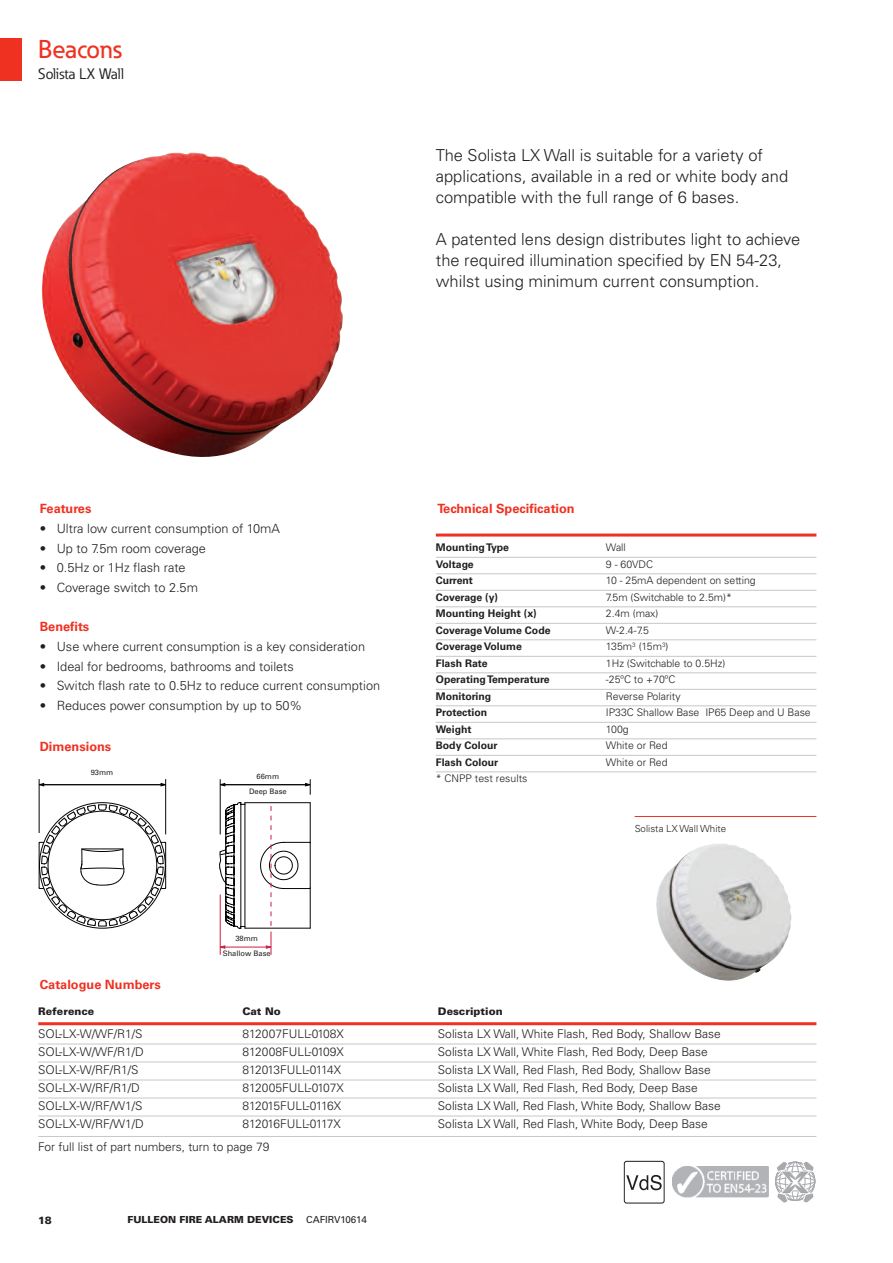
<style>
.page{position:relative;width:893px;height:1263px;background:#fff}
.page>*{position:absolute;margin:0;border:0;box-sizing:border-box;transform-origin:0 0}
.t1{font:500 25.5px "Eaton";color:#ef3122}
.t2{font:300 16.5px/21px "Univers LT Std";color:#231f20}
.t3{font:15px "Eaton";color:#231f20}
.t4{font:300 12.75px "Univers LT Std";color:#231f20}
.t5{font:700 12.75px "Univers LT Std";color:#ef3122}
.t6{font:300 12px "Univers LT Std";color:#231f20}
.t7{font:300 10.5px "Univers LT Std";color:#231f20}
.t8{font:700 10.5px "Univers LT Std";color:#231f20}
.t9{font:900 10.5px "Univers LT Std";color:#231f20}
.t10{font:700 10.5px "Univers LT Std";letter-spacing:-.02em;color:#231f20}
.t11{font:900 9.75px "Univers LT Std";color:#231f20}
.t12{font:300 9.75px "Univers LT Std";color:#231f20}
.t13{font:9.75px "Univers LT Std";color:#231f20}
.t14{font:7.5px/15px "Univers LT Std";color:#231f20;text-align:center}
</style>
<div class="page">
<div style="left:0;top:38px;width:21px;height:43px;background:#ef3122"></div>
<hr style="left:38px;top:1022px;width:778px;height:3px;background:#ef3122">
<hr style="left:38px;top:1044px;width:778px;height:1px;background:#c7c7cc">
<hr style="left:38px;top:1062px;width:778px;height:1px;background:#c7c7cc">
<hr style="left:38px;top:1080px;width:778px;height:1px;background:#c7c7cc">
<hr style="left:38px;top:1098px;width:778px;height:1px;background:#c7c7cc">
<hr style="left:38px;top:1116px;width:778px;height:1px;background:#c7c7cc">
<hr style="left:38px;top:1136px;width:778px;height:1px;background:#c7c7cc">
<svg style="left:39px;top:802px;width:127px;height:127px"></svg>
<hr style="left:39px;top:779px;width:1px;height:54px;background:#050504">
<hr style="left:165px;top:779px;width:1px;height:55px;background:#050504">
<hr style="left:220px;top:779px;width:1px;height:55px;background:#050504">
<hr style="left:225px;top:784px;width:81px;height:1px;background:#050504">
<svg style="left:305px;top:779px;width:6px;height:16px"></svg>
<svg style="left:219px;top:783px;width:6px;height:3px"></svg>
<hr style="left:44px;top:784px;width:117px;height:1px;background:#050504">
<svg style="left:161px;top:783px;width:6px;height:3px"></svg>
<svg style="left:39px;top:783px;width:5px;height:3px"></svg>
<svg style="left:219px;top:802px;width:92px;height:153px"></svg>
<img style="left:42px;top:152px;width:301px;height:305px">
<hr style="left:436px;top:533px;width:380px;height:3px;background:#ef3122">
<hr style="left:436px;top:557px;width:380px;height:1px;background:#c7c7cc">
<hr style="left:436px;top:573px;width:380px;height:1px;background:#c7c7cc">
<hr style="left:436px;top:590px;width:380px;height:1px;background:#c7c7cc">
<hr style="left:436px;top:606px;width:380px;height:1px;background:#c7c7cc">
<hr style="left:436px;top:623px;width:380px;height:1px;background:#c7c7cc">
<hr style="left:436px;top:639px;width:380px;height:1px;background:#c7c7cc">
<hr style="left:436px;top:656px;width:380px;height:1px;background:#c7c7cc">
<hr style="left:436px;top:672px;width:380px;height:1px;background:#c7c7cc">
<hr style="left:436px;top:689px;width:380px;height:1px;background:#c7c7cc">
<hr style="left:436px;top:705px;width:380px;height:1px;background:#c7c7cc">
<hr style="left:436px;top:722px;width:380px;height:1px;background:#c7c7cc">
<hr style="left:436px;top:738px;width:380px;height:1px;background:#c7c7cc">
<hr style="left:436px;top:755px;width:380px;height:1px;background:#c7c7cc">
<hr style="left:436px;top:771px;width:380px;height:1px;background:#c7c7cc">
<img style="left:673px;top:1167px;width:96px;height:30px">
<svg style="left:626px;top:1175px;width:36px;height:15px"></svg>
<div style="left:624px;top:1161px;width:40px;height:42px;border:1px solid #231f20;border-radius:2px"></div>
<svg style="left:775px;top:1161px;width:40px;height:42px"></svg>
<img style="left:656px;top:843px;width:135px;height:138px">
<hr style="left:635px;top:816px;width:181px;height:1px;background:#ef3122">
<h1 class="t1" style="left:38px;top:40px;width:85px">Beacons</h1>
<p class="t3" style="left:38px;top:68px;width:87px">Solista LX Wall</p>
<h2 class="t2" style="left:436px;top:146px;width:354px">The Solista LX Wall is suitable for a variety of applications, available in a red or white body and compatible with the full range of 6 bases.</h2>
<h2 class="t2" style="left:436px;top:230px;width:366px">A patented lens design distributes light to achieve the required illumination specified by EN 54-23, whilst using minimum current consumption.</h2>
<p class="t5" style="left:40px;top:504px;width:53px">Features</p>
<p class="t4" style="left:40px;top:524px;width:242px">• Ultra low current consumption of 10mA</p>
<p class="t4" style="left:40px;top:543px;width:168px">• Up to 7.5m room coverage</p>
<p class="t4" style="left:40px;top:563px;width:147px">• 0.5Hz or 1Hz flash rate</p>
<p class="t4" style="left:40px;top:582px;width:160px">• Coverage switch to 2.5m</p>
<p class="t5" style="left:40px;top:622px;width:51px">Benefits</p>
<p class="t4" style="left:40px;top:642px;width:327px">• Use where current consumption is a key consideration</p>
<p class="t4" style="left:40px;top:661px;width:256px">• Ideal for bedrooms, bathrooms and toilets</p>
<p class="t4" style="left:40px;top:681px;width:342px">• Switch flash rate to 0.5Hz to reduce current consumption</p>
<p class="t4" style="left:40px;top:701px;width:264px">• Reduces power consumption by up to 50%</p>
<p class="t5" style="left:40px;top:741px;width:73px">Dimensions</p>
<p class="t14" style="left:91px;top:766px;width:24px">93mm</p>
<p class="t14" style="left:249px;top:770px;width:39px">66mm<br>Deep Base</p>
<p class="t14" style="left:223px;top:931px;width:49px">38mm<br>Shallow Base</p>
<p class="t5" style="left:437px;top:503px;width:139px">Technical Specification</p>
<p class="t8" style="left:436px;top:544px;width:75px">MountingType</p>
<p class="t7" style="left:606px;top:544px;width:21px">Wall</p>
<p class="t8" style="left:436px;top:560px;width:39px">Voltage</p>
<p class="t7" style="left:606px;top:560px;width:49px">9 - 60VDC</p>
<p class="t8" style="left:436px;top:577px;width:39px">Current</p>
<p class="t7" style="left:606px;top:577px;width:151px">10 - 25mA dependent on setting</p>
<p class="t10" style="left:436px;top:593px;width:64px">Coverage (y)</p>
<p class="t7" style="left:606px;top:593px;width:127px">7.5m (Switchable to 2.5m)*</p>
<p class="t8" style="left:436px;top:610px;width:102px">Mounting Height (x)</p>
<p class="t7" style="left:606px;top:610px;width:54px">2.4m (max)</p>
<p class="t8" style="left:436px;top:626px;width:116px">Coverage Volume Code</p>
<p class="t7" style="left:606px;top:626px;width:45px">W-2.4-7.5</p>
<p class="t8" style="left:436px;top:643px;width:88px">Coverage Volume</p>
<p class="t7" style="left:606px;top:643px;width:64px">135m<sup>3</sup> (15m<sup>3</sup>)</p>
<p class="t8" style="left:436px;top:659px;width:53px">Flash Rate</p>
<p class="t7" style="left:606px;top:659px;width:121px">1Hz (Switchable to 0.5Hz)</p>
<p class="t8" style="left:436px;top:676px;width:115px">OperatingTemperature</p>
<p class="t7" style="left:606px;top:676px;width:71px">-25ºC to +70ºC</p>
<p class="t8" style="left:436px;top:692px;width:57px">Monitoring</p>
<p class="t7" style="left:606px;top:692px;width:76px">Reverse Polarity</p>
<p class="t8" style="left:436px;top:709px;width:53px">Protection</p>
<p class="t7" style="left:606px;top:709px;width:206px">IP33C Shallow Base IP65 Deep and U Base</p>
<p class="t8" style="left:436px;top:725px;width:37px">Weight</p>
<p class="t7" style="left:606px;top:725px;width:24px">100g</p>
<p class="t8" style="left:436px;top:742px;width:63px">Body Colour</p>
<p class="t7" style="left:606px;top:742px;width:63px">White or Red</p>
<p class="t8" style="left:436px;top:758px;width:64px">Flash Colour</p>
<p class="t7" style="left:606px;top:758px;width:63px">White or Red</p>
<p class="t7" style="left:436px;top:775px;width:93px">* CNPP test results</p>
<p class="t12" style="left:635px;top:825px;width:93px">Solista LX Wall White</p>
<p class="t5" style="left:40px;top:980px;width:123px">Catalogue Numbers</p>
<p class="t9" style="left:38px;top:1008px;width:57px">Reference</p>
<p class="t9" style="left:242px;top:1008px;width:40px">Cat No</p>
<p class="t9" style="left:438px;top:1008px;width:66px">Description</p>
<p class="t6" style="left:38px;top:1029px;width:106px">SOL-LX-W/WF/R1/S</p>
<p class="t6" style="left:242px;top:1029px;width:103px">812007FULL-0108X</p>
<p class="t6" style="left:438px;top:1029px;width:284px">Solista LX Wall, White Flash, Red Body, Shallow Base</p>
<p class="t6" style="left:38px;top:1047px;width:107px">SOL-LX-W/WF/R1/D</p>
<p class="t6" style="left:242px;top:1047px;width:103px">812008FULL-0109X</p>
<p class="t6" style="left:438px;top:1047px;width:271px">Solista LX Wall, White Flash, Red Body, Deep Base</p>
<p class="t6" style="left:38px;top:1065px;width:102px">SOL-LX-W/RF/R1/S</p>
<p class="t6" style="left:242px;top:1065px;width:100px">812013FULL-0114X</p>
<p class="t6" style="left:438px;top:1065px;width:274px">Solista LX Wall, Red Flash, Red Body, Shallow Base</p>
<p class="t6" style="left:38px;top:1083px;width:103px">SOL-LX-W/RF/R1/D</p>
<p class="t6" style="left:242px;top:1083px;width:103px">812005FULL-0107X</p>
<p class="t6" style="left:438px;top:1083px;width:261px">Solista LX Wall, Red Flash, Red Body, Deep Base</p>
<p class="t6" style="left:38px;top:1101px;width:106px">SOL-LX-W/RF/W1/S</p>
<p class="t6" style="left:242px;top:1101px;width:100px">812015FULL-0116X</p>
<p class="t6" style="left:438px;top:1101px;width:284px">Solista LX Wall, Red Flash, White Body, Shallow Base</p>
<p class="t6" style="left:38px;top:1119px;width:107px">SOL-LX-W/RF/W1/D</p>
<p class="t6" style="left:242px;top:1119px;width:100px">812016FULL-0117X</p>
<p class="t6" style="left:438px;top:1119px;width:271px">Solista LX Wall, Red Flash, White Body, Deep Base</p>
<p class="t6" style="left:38px;top:1142px;width:233px">For full list of part numbers, turn to page 79</p>
<p class="t9" style="left:38px;top:1216px;width:15px">18</p>
<p class="t11" style="left:128px;top:1216px;width:168px">FULLEON FIRE ALARM DEVICES</p>
<p class="t13" style="left:306px;top:1216px;width:62px">CAFIRV10614</p>
</div>
